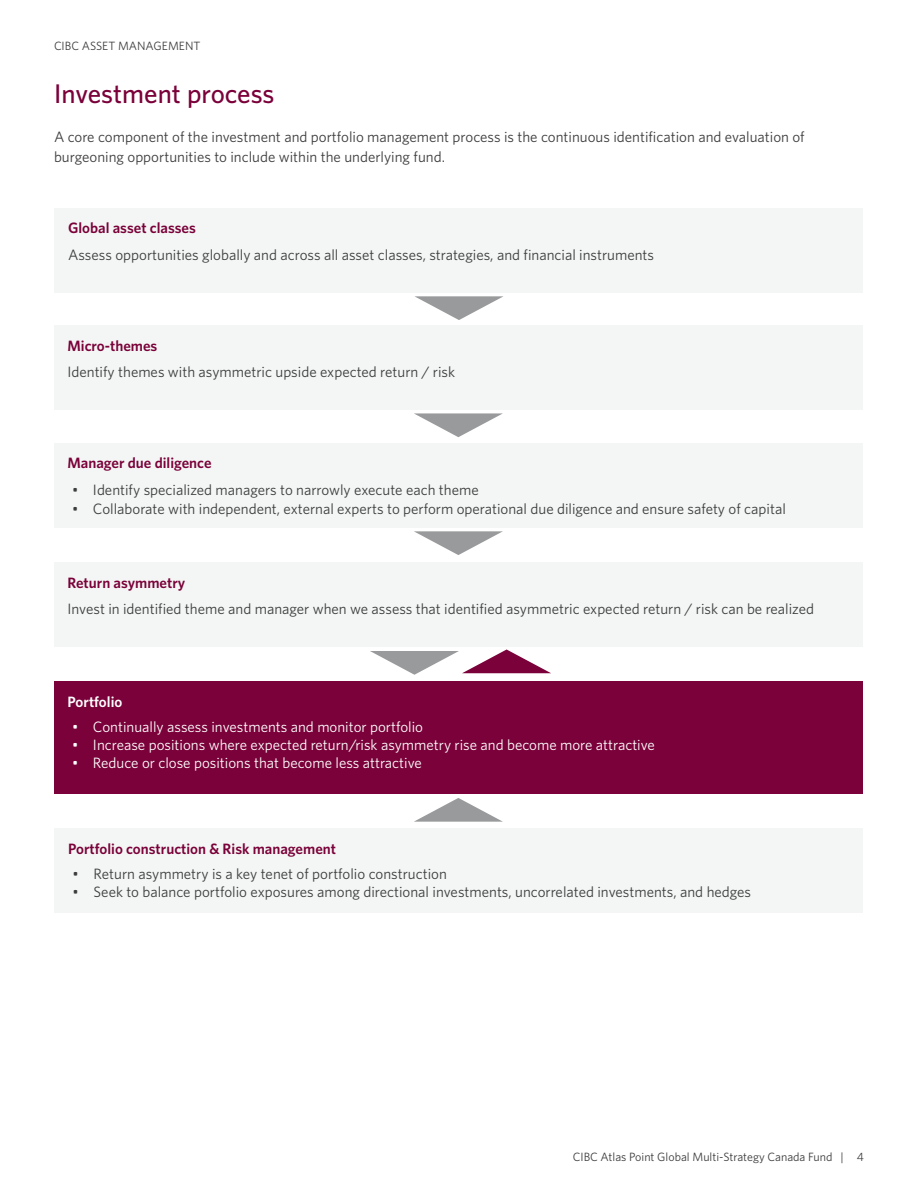
<style>
.page{position:relative;width:918px;height:1188px;background:#fff}
.page>*{position:absolute;margin:0;border:0;box-sizing:border-box;transform-origin:0 0}
.Subheader_H2{font:500 27px "Whitney";color:#7a0139}
.Body_P{font:15px/19.5px "Whitney";color:#3c3c3d}
.t1{font:15px "Whitney";color:#fff}
.Graphic_Heading{font:600 15px "Whitney";color:#7a0139}
.Graphic_Heading-2{font:600 15px "Whitney";color:#fff}
.t2{font:12px "Whitney";color:#3c3c3d}
</style>
<div class="page">
<div style="left:55px;top:208px;width:808px;height:85px;background:#f3f6f4"></div>
<svg style="left:415px;top:296px;width:88px;height:24px"></svg>
<div style="left:54px;top:325px;width:809px;height:85px;background:#f3f6f4"></div>
<div style="left:54px;top:443px;width:809px;height:85px;background:#f3f6f4"></div>
<svg style="left:414px;top:413px;width:89px;height:24px"></svg>
<div style="left:54px;top:562px;width:809px;height:85px;background:#f3f6f4"></div>
<svg style="left:414px;top:531px;width:89px;height:24px"></svg>
<div style="left:54px;top:682px;width:809px;height:112px;background:#7a0139"></div>
<svg style="left:414px;top:798px;width:89px;height:24px"></svg>
<svg style="left:370px;top:649px;width:181px;height:26px"></svg>
<div style="left:55px;top:829px;width:808px;height:84px;background:#f3f6f4"></div>
<p class="t2" style="left:54px;top:38px;width:148px">CIBC ASSET MANAGEMENT</p>
<h2 class="Subheader_H2" style="left:54px;top:75px;width:222px">Investment process</h2>
<p class="Body_P" style="left:54px;top:127px;width:752px">A core component of the investment and portfolio management process is the continuous identification and evaluation of burgeoning opportunities to include within the underlying fund.</p>
<p class="Graphic_Heading" style="left:68px;top:218px;width:129px">Global asset classes</p>
<p class="Body_P" style="left:68px;top:244px;width:588px">Assess opportunities globally and across all asset classes, strategies, and financial instruments</p>
<p class="Graphic_Heading" style="left:68px;top:335px;width:91px">Micro-themes</p>
<p class="Body_P" style="left:68px;top:362px;width:389px">Identify themes with asymmetric upside expected return / risk</p>
<p class="Graphic_Heading" style="left:68px;top:453px;width:146px">Manager due diligence</p>
<p class="Body_P" style="left:72px;top:479px;width:408px">• Identify specialized managers to narrowly execute each theme</p>
<p class="Body_P" style="left:72px;top:499px;width:715px">• Collaborate with independent, external experts to perform operational due diligence and ensure safety of capital</p>
<p class="Graphic_Heading" style="left:68px;top:573px;width:119px">Return asymmetry</p>
<p class="Body_P" style="left:68px;top:599px;width:748px">Invest in identified theme and manager when we assess that identified asymmetric expected return / risk can be realized</p>
<p class="Graphic_Heading-2" style="left:68px;top:692px;width:56px">Portfolio</p>
<p class="t1" style="left:72px;top:717px;width:353px">• Continually assess investments and monitor portfolio</p>
<p class="t1" style="left:72px;top:735px;width:585px">• Increase positions where expected return/risk asymmetry rise and become more attractive</p>
<p class="t1" style="left:72px;top:753px;width:351px">• Reduce or close positions that become less attractive</p>
<p class="Graphic_Heading" style="left:68px;top:839px;width:269px">Portfolio construction &amp; Risk management</p>
<p class="Body_P" style="left:73px;top:863px;width:376px">• Return asymmetry is a key tenet of portfolio construction</p>
<p class="Body_P" style="left:73px;top:881px;width:680px">• Seek to balance portfolio exposures among directional investments, uncorrelated investments, and hedges</p>
<p class="t2" style="left:573px;top:1149px;width:293px">CIBC Atlas Point Global Multi-Strategy Canada Fund | 4</p>
</div>
